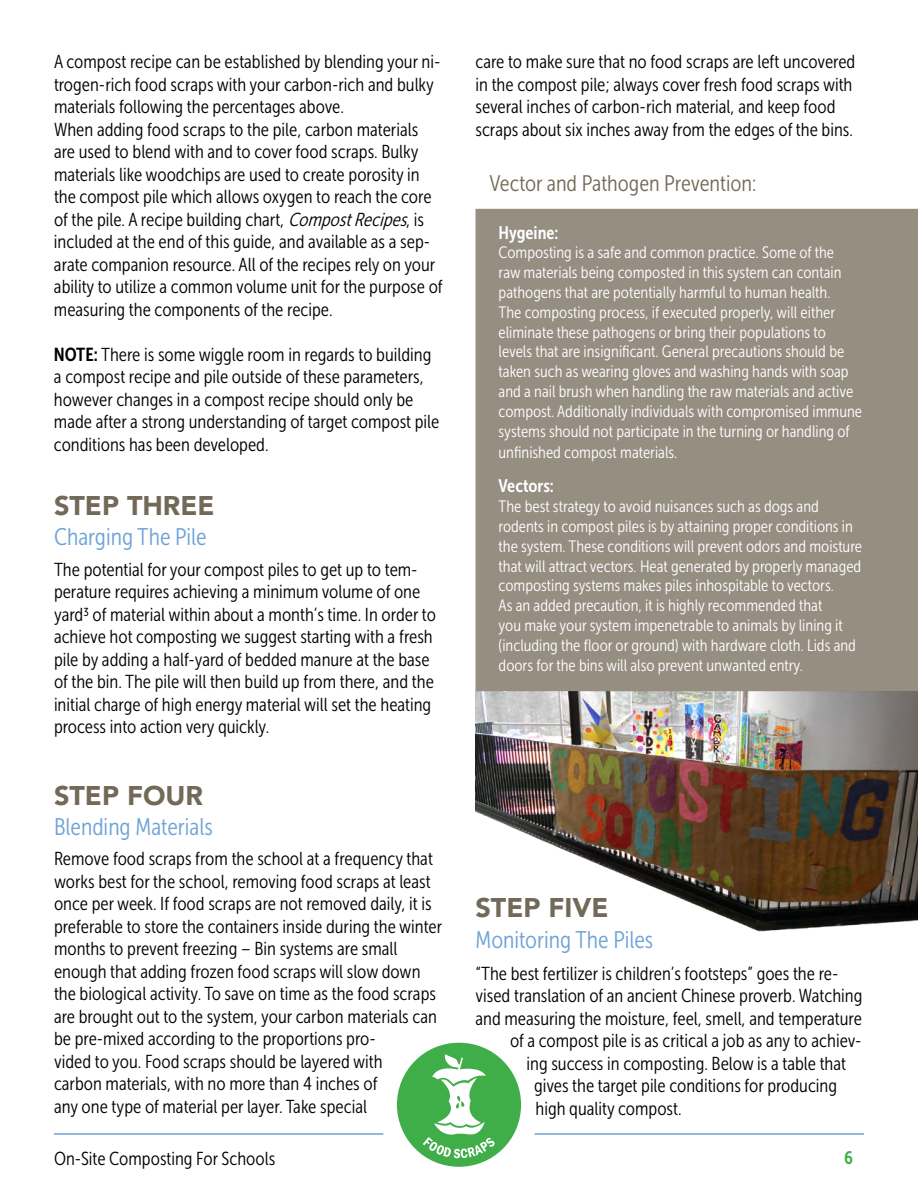
<style>
.page{position:relative;width:918px;height:1188px;background:#fff}
.page>*{position:absolute;margin:0;border:0;box-sizing:border-box;transform-origin:0 0}
.t1{font:900 27px "Avenir";color:#736958}
.t2{font:24px "Museo Sans Cond 300";color:#6da2d7}
.t3{font:22.5px "Museo Sans Cond 300";color:#736958}
.t4{font:18.75px/22.5px "Museo Sans Cond 300";color:#000}
.t5{font:18px "Museo Sans Cond 700";color:#fff}
.t6{font:18px "Museo Sans Cond 700";color:#40af49}
.t7{font:16.5px/19.8px "Museo Sans Cond 300";color:#fff}
.s1{font-style:italic}
.s2{font-family:"Museo Sans Cond 700"}
</style>
<div class="page">
<hr style="left:54px;top:1133px;width:329px;height:2px;background:#6da2d7">
<hr style="left:535px;top:1133px;width:329px;height:2px;background:#6da2d7">
<div style="left:397px;top:1043px;width:124px;height:124px;background:#3fae49;border-radius:50%"></div>
<svg style="left:423px;top:1054px;width:72px;height:104px"></svg>
<img style="left:476px;top:691px;width:442px;height:241px">
<div style="left:476px;top:209px;width:442px;height:482px;background:#968e81"></div>
<p class="t4" style="left:54px;top:51px;width:390px">A compost recipe can be established by blending your ni&shy;trogen-rich food scraps with your carbon-rich and bulky materials following the percentages above.<br>When adding food scraps to the pile, carbon materials are used to blend with and to cover food scraps. Bulky materials like woodchips are used to create porosity in the compost pile which allows oxygen to reach the core of the pile. A recipe building chart, <span class="s1">CompostRecipes</span>, is included at the end of this guide, and available as a sep&shy;arate companion resource. All of the recipes rely on your ability to utilize a common volume unit for the purpose of measuring the components of the recipe.</p>
<p class="t4" style="left:54px;top:343px;width:387px"><span class="s2">NOTE:</span> There is some wiggle room in regards to building a compost recipe and pile outside of these parameters, however changes in a compost recipe should only be made after a strong understanding of target compost pile conditions has been developed.</p>
<h1 class="t1" style="left:54px;top:482px;width:162px">STEP THREE</h1>
<p class="t2" style="left:54px;top:524px;width:154px">Charging The Pile</p>
<p class="t4" style="left:54px;top:558px;width:383px">The potential for your compost piles to get up to tem&shy;perature requires achieving a minimum volume of one yard3 of material within about a month’s time. In order to achieve hot composting we suggest starting with a fresh pile by adding a half-yard of bedded manure at the base of the bin. The pile will then build up from there, and the initial charge of high energy material will set the heating process into action very quickly.</p>
<h1 class="t1" style="left:54px;top:772px;width:150px">STEP FOUR</h1>
<p class="t2" style="left:54px;top:814px;width:160px">Blending Materials</p>
<p class="t4" style="left:54px;top:848px;width:390px">Remove food scraps from the school at a frequency that works best for the school, removing food scraps at least once per week. If food scraps are not removed daily, it is preferable to store the containers inside during the winter months to prevent freezing – Bin systems are small enough that adding frozen food scraps will slow down the biological activity. To save on time as the food scraps are brought out to the system, your carbon materials can be pre-mixed according to the proportions pro-<br>vided to you. Food scraps should be layered with<br>carbon materials, with no more than 4 inches of<br>any one type of material per layer. Take special</p>
<p class="t4" style="left:476px;top:51px;width:381px">care to make sure that no food scraps are left uncovered in the compost pile; always cover fresh food scraps with several inches of carbon-rich material, and keep food scraps about six inches away from the edges of the bins.</p>
<p class="t3" style="left:490px;top:172px;width:268px">Vector and Pathogen Prevention:</p>
<p class="t5" style="left:499px;top:222px;width:61px">Hygeine:</p>
<p class="t7" style="left:499px;top:243px;width:365px">Composting is a safe and common practice. Some of the<br>raw materials being composted in this system can contain pathogens that are potentially harmful to human health.<br>The composting process, if executed properly, will either eliminate these pathogens or bring their populations to levels that are insignificant. General precautions should be taken such as wearing gloves and washing hands with soap and a nail brush when handling the raw materials and active compost. Additionally individuals with compromised immune systems should not participate in the turning or handling of</p>
<p class="t7" style="left:499px;top:443px;width:180px">unfinished compost materials.</p>
<p class="t5" style="left:499px;top:476px;width:57px">Vectors:</p>
<p class="t7" style="left:499px;top:497px;width:365px">The best strategy to avoid nuisances such as dogs and rodents in compost piles is by attaining proper conditions in the system. These conditions will prevent odors and moisture that will attract vectors. Heat generated by properly managed composting systems makes piles inhospitable to vectors.<br>As an added precaution, it is highly recommended that<br>you make your system impenetrable to animals by lining it (including the floor or ground) with hardware cloth. Lids and doors for the bins will also prevent unwanted entry.</p>
<h1 class="t1" style="left:476px;top:885px;width:135px">STEP FIVE</h1>
<p class="t2" style="left:476px;top:927px;width:179px">Monitoring The Piles</p>
<p class="t4" style="left:476px;top:962px;width:364px">“The best fertilizer is children’s footsteps” goes the re-</p>
<p class="t4" style="left:476px;top:985px;width:388px">vised translation of an ancient Chinese proverb. Watching</p>
<p class="t4" style="left:476px;top:1007px;width:388px">and measuring the moisture, feel, smell, and temperature</p>
<p class="t4" style="left:510px;top:1030px;width:353px">of a compost pile is as critical a job as any to achiev-</p>
<p class="t4" style="left:526px;top:1052px;width:321px">ing success in composting. Below is a table that</p>
<p class="t4" style="left:534px;top:1075px;width:305px">gives the target pile conditions for producing</p>
<p class="t4" style="left:536px;top:1097px;width:148px">high quality compost.</p>
<p class="t4" style="left:54px;top:1147px;width:223px">On-Site Composting For Schools</p>
<p class="t6" style="left:844px;top:1147px;width:10px">6</p>
</div>
